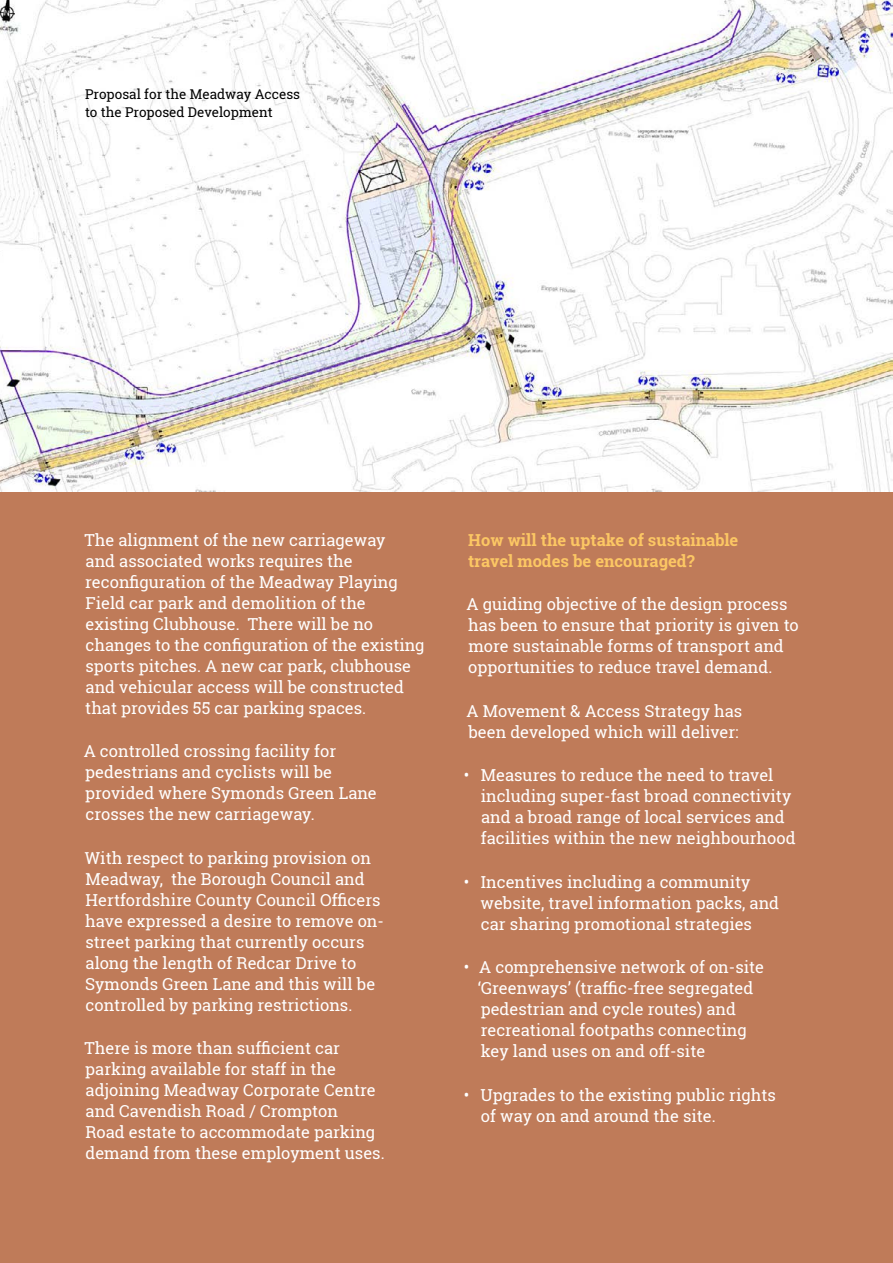
<style>
.page{position:relative;width:893px;height:1263px;background:#bf7b59}
.page>*{position:absolute;margin:0;border:0;box-sizing:border-box;transform-origin:0 0}
.para{font:16.5px/21px "Roboto Slab";color:#fff}
.para-2{font:700 16.5px/21px "Roboto Slab";color:#fcc764}
.para-3{font:13.5px/18px "Roboto Slab";color:#000}
</style>
<div class="page">
<img style="left:0;top:0;width:893px;height:491px">
<p class="para-3" style="left:85px;top:85px;width:217px">Proposal for the Meadway Access to the Proposed Development</p>
<p class="para" style="left:85px;top:529px;width:342px">The alignment of the new carriageway<br>and associated works requires the reconfiguration of the Meadway Playing Field car park and demolition of the existing Clubhouse. There will be no changes to the configuration of the existing sports pitches. A new car park, clubhouse and vehicular access will be constructed that provides 55 car parking spaces.</p>
<p class="para" style="left:84px;top:740px;width:295px">A controlled crossing facility for pedestrians and cyclists will be provided where Symonds Green Lane crosses the new carriageway.</p>
<p class="para" style="left:85px;top:847px;width:301px">With respect to parking provision on Meadway, the Borough Council and Hertfordshire County Council Officers have expressed a desire to remove on&shy;street parking that currently occurs along the length of Redcar Drive to Symonds Green Lane and this will be controlled by parking restrictions.</p>
<p class="para" style="left:85px;top:1037px;width:301px">There is more than sufficient car parking available for staff in the adjoining Meadway Corporate Centre and Cavendish Road / Crompton<br>Road estate to accommodate parking demand from these employment uses.</p>
<p class="para-2" style="left:468px;top:529px;width:272px">How will the uptake of sustainable travel modes be encouraged?</p>
<p class="para" style="left:466px;top:593px;width:334px">A guiding objective of the design process has been to ensure that priority is given to more sustainable forms of transport and opportunities to reduce travel demand.</p>
<p class="para" style="left:466px;top:700px;width:277px">A Movement &amp; Access Strategy has been developed which will deliver:</p>
<p class="para" style="left:481px;top:764px;width:316px;text-indent:-17px">• Measures to reduce the need to travel including super-fast broad connectivity and a broad range of local services and facilities within the new neighbourhood</p>
<p class="para" style="left:480px;top:871px;width:300px;text-indent:-17px">• Incentives including a community website, travel information packs, and car sharing promotional strategies</p>
<p class="para" style="left:478px;top:956px;width:288px;text-indent:-14px">• A comprehensive network of on-site ‘Greenways’ (traffic-free segregated pedestrian and cycle routes) and recreational footpaths connecting key land uses on and off-site</p>
<p class="para" style="left:481px;top:1084px;width:296px;text-indent:-17px">• Upgrades to the existing public rights of way on and around the site.</p>
</div>
